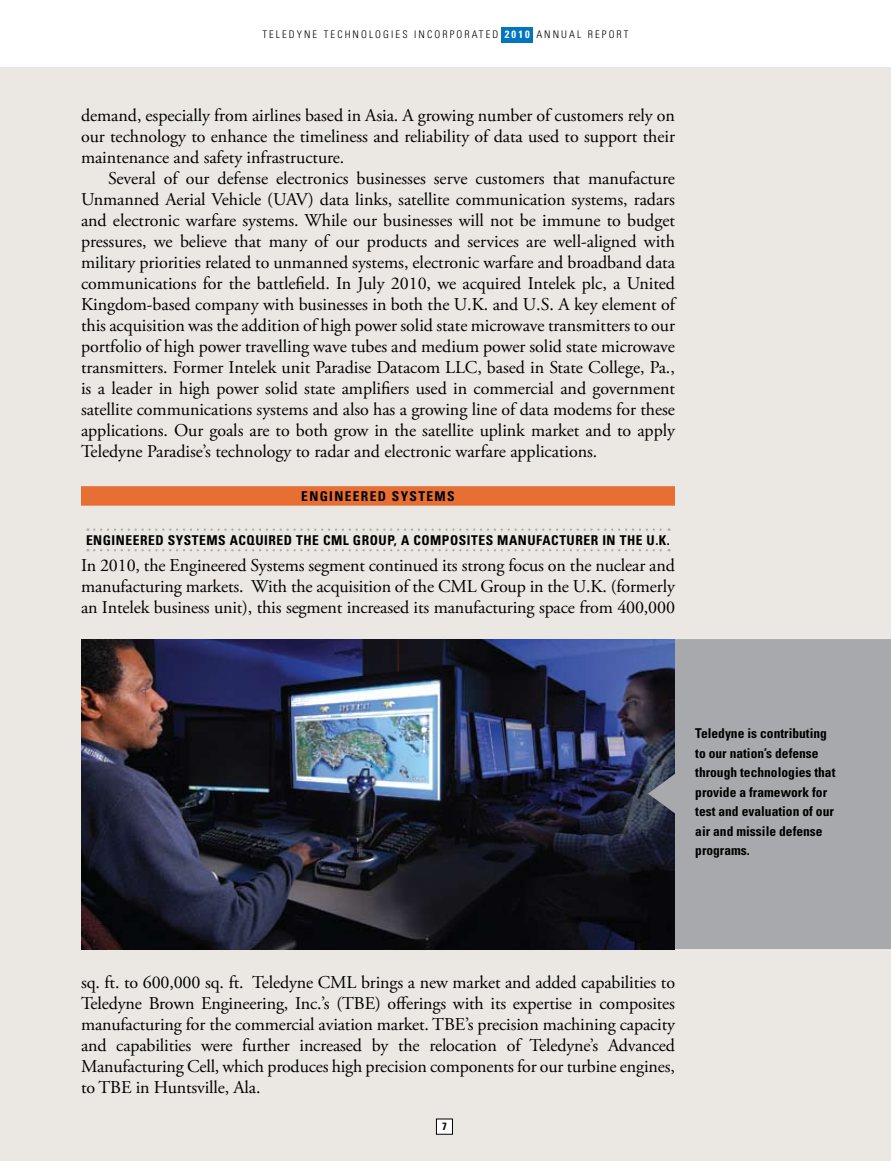
<style>
.page{position:relative;width:891px;height:1161px;background:#fff}
.page>*{position:absolute;margin:0;border:0;box-sizing:border-box;transform-origin:0 0}
.t1{font:18px/21px "Adobe Garamond Pro";letter-spacing:-.01em;color:#000;text-align:justify}
.t2{font:700 condensed 13.5px/19.5px "Univers";color:#000}
.t3{font:700 condensed 13.5px "Univers";letter-spacing:.04em;color:#000}
.t4{font:700 condensed 13.5px "Univers";letter-spacing:.1em;color:#000}
.t5{font:300 condensed 10.5px "Univers";letter-spacing:.2em;color:#000}
.t6{font:700 condensed 10.5px "Univers";color:#000}
.s1{font-weight:700;color:#fff}
</style>
<div class="page">
<div style="left:0;top:68px;width:891px;height:1093px;background:#ebe8e3"></div>
<div style="left:436px;top:1119px;width:16px;height:15px;background:#fff"></div>
<div style="left:436px;top:1119px;width:17px;height:15px;border:1px solid #000"></div>
<div style="left:81px;top:486px;width:594px;height:20px;background:#e76f34"></div>
<svg style="left:94px;top:529px;width:576px;height:2px"></svg>
<svg style="left:94px;top:549px;width:576px;height:2px"></svg>
<img style="left:81px;top:639px;width:594px;height:310px">
<div style="left:675px;top:639px;width:216px;height:310px;background:#a7a9ac"></div>
<svg style="left:648px;top:774px;width:27px;height:40px"></svg>
<div style="left:501px;top:27px;width:32px;height:15px;background:#0076c0"></div>
<p class="t5" style="left:262px;top:28px;width:366px">TELED YNE TECHNO LO GI ES INCO RPO RAT ED <span class="s1">2010</span> ANNUAL R EPO RT</p>
<p class="t1" style="left:81px;top:105px;width:596px">demand, especially from airlines based in Asia. A growing number of customers rely on our technology to enhance the timeliness and reliability of data used to support their maintenance and safety infrastructure.</p>
<p class="t1" style="left:81px;top:169px;width:596px;text-indent:27px">Several of our defense electronics businesses serve customers that manufacture Unmanned Aerial Vehicle (UAV) data links, satellite communication systems, radars and electronic warfare systems. While our businesses will not be immune to budget pressures, we believe that many of our products and services are well-aligned with military priorities related to unmanned systems, electronic warfare and broadband data communications for the battlefield. In July 2010, we acquired Intelek plc, a United Kingdom-based company with businesses in both the U.K. and U.S. A key element of this acquisition was the addition of high power solid state microwave transmitters to our portfolio of high power travelling wave tubes and medium power solid state microwave transmitters. Former Intelek unit Paradise Datacom LLC, based in State College, Pa., is a leader in high power solid state amplifiers used in commercial and government satellite communications systems and also has a growing line of data modems for these applications. Our goals are to both grow in the satellite uplink market and to apply Teledyne Paradise’s technology to radar and electronic warfare applications.</p>
<p class="t4" style="left:301px;top:488px;width:155px">Engineered Systems</p>
<p class="t3" style="left:86px;top:532px;width:459px">Engineered Systems acquired the CML GROUP, a composites manufact</p>
<p class="t3" style="left:567px;top:532px;width:105px">urer in the U.K.</p>
<p class="t1" style="left:81px;top:556px;width:596px">In 2010, the Engineered Systems segment continued its strong focus on the nuclear and manufacturing markets. With the acquisition of the CML Group in the U.K. (formerly an Intelek business unit), this segment increased its manufacturing space from 400,000</p>
<p class="t2" style="left:695px;top:724px;width:142px">Teledyne is contributing to our nation’s defense through technologies that provide a framework for test and evaluation of our air and missile defense programs.</p>
<p class="t1" style="left:81px;top:973px;width:596px">sq. ft. to 600,000 sq. ft. Teledyne CML brings a new market and added capabilities to Teledyne Brown Engineering, Inc.’s (TBE) offerings with its expertise in composites manufacturing for the commercial aviation market. TBE’s precision machining capacity and capabilities were further increased by the relocation of Teledyne’s Advanced Manufacturing Cell, which produces high precision components for our turbine engines, to TBE in Huntsville, Ala.</p>
<p class="t6" style="left:442px;top:1120px;width:6px">7</p>
</div>
